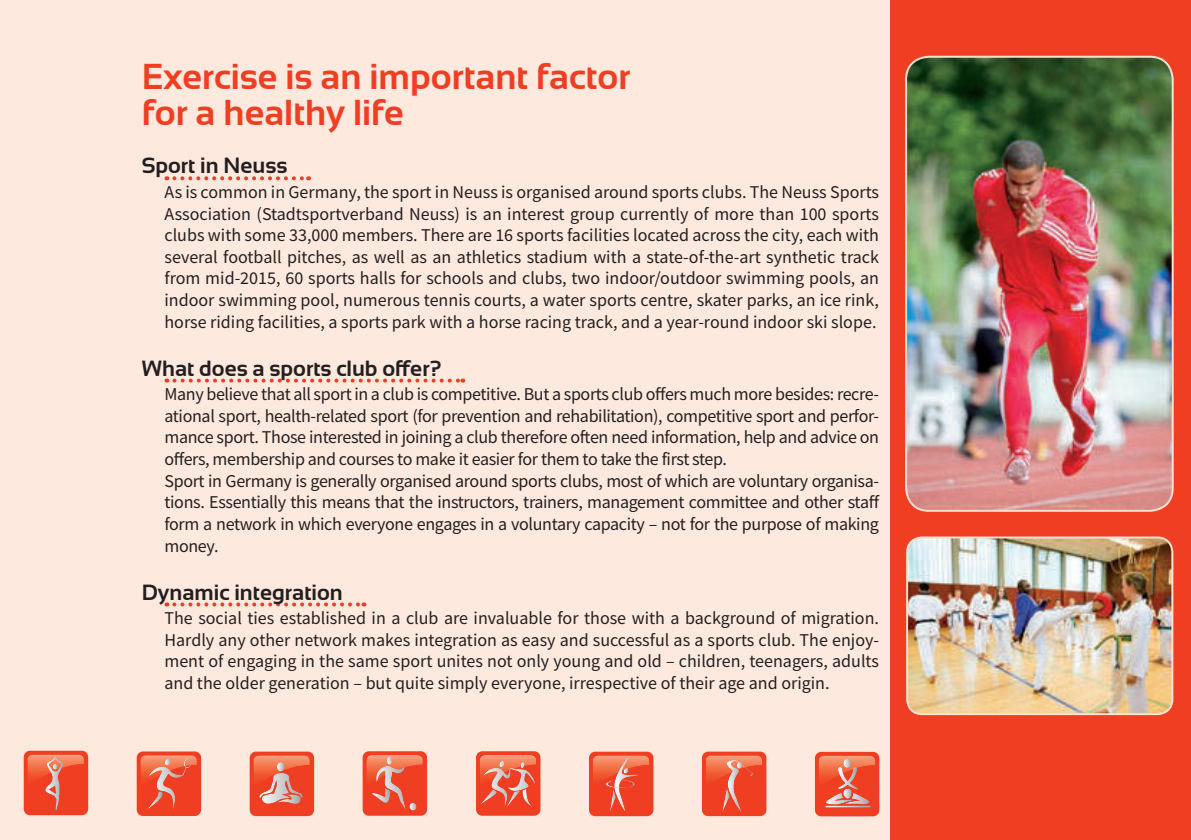
<style>
.page{position:relative;width:1191px;height:840px;background:#fff}
.page>*{position:absolute;margin:0;border:0;box-sizing:border-box;transform-origin:0 0}
.t1{font:700 36px/36px "Sansation";color:#ef3e22}
.t2{font:700 22px "Sansation";color:#231f20}
.t3{font:18px/21.6px "Source Sans Pro";letter-spacing:-.02em;color:#231f20;text-align:justify}
</style>
<div class="page">
<div style="left:0;top:0;width:1191px;height:839px;background:#fde9de"></div>
<div style="left:890px;top:0;width:301px;height:839px;background:#ef3e22"></div>
<svg style="left:174px;top:176px;width:135px;height:4px"></svg>
<svg style="left:174px;top:378px;width:289px;height:4px"></svg>
<svg style="left:174px;top:602px;width:190px;height:4px"></svg>
<img style="left:906px;top:57px;width:266px;height:453px">
<div style="left:905px;top:56px;width:268px;height:455px;border:2px solid #fde0d0;border-radius:23px"></div>
<div style="left:24px;top:750px;width:64px;height:64px;background:#ef3e22;border-radius:6px"></div>
<svg style="left:27px;top:754px;width:57px;height:56px"></svg>
<div style="left:137px;top:751px;width:64px;height:64px;background:#ef3e22;border-radius:6px"></div>
<svg style="left:140px;top:755px;width:57px;height:54px"></svg>
<div style="left:250px;top:751px;width:64px;height:64px;background:#ef3e22;border-radius:6px"></div>
<svg style="left:253px;top:755px;width:57px;height:49px"></svg>
<div style="left:363px;top:750px;width:64px;height:65px;background:#ef3e22;border-radius:6px"></div>
<svg style="left:366px;top:755px;width:57px;height:55px"></svg>
<div style="left:476px;top:750px;width:64px;height:65px;background:#ef3e22;border-radius:6px"></div>
<svg style="left:480px;top:755px;width:56px;height:53px"></svg>
<div style="left:589px;top:751px;width:64px;height:64px;background:#ef3e22;border-radius:6px"></div>
<svg style="left:593px;top:755px;width:56px;height:56px"></svg>
<div style="left:702px;top:751px;width:64px;height:64px;background:#ef3e22;border-radius:6px"></div>
<svg style="left:706px;top:755px;width:56px;height:57px"></svg>
<div style="left:815px;top:751px;width:64px;height:64px;background:#ef3e22;border-radius:6px"></div>
<svg style="left:819px;top:755px;width:56px;height:49px"></svg>
<hr style="left:825px;top:805px;width:46px;height:2px;background:#fff">
<img style="left:907px;top:538px;width:265px;height:175px">
<div style="left:906px;top:536px;width:267px;height:178px;border:2px solid #fde0d0;border-radius:15px"></div>
<h1 class="t1" style="left:142px;top:62px;width:490px">Exercise is an important factor for a healthy life</h1>
<p class="t2" style="left:142px;top:157px;width:147px">Sport in Neuss</p>
<p class="t3" style="left:164px;top:181px;width:716px">As is common in Germany, the sport in Neuss is organised around sports clubs. The Neuss Sports Association (Stadtsportverband Neuss) is an interest group currently of more than 100 sports clubs with some 33,000 members. There are 16 sports facilities located across the city, each with several football pitches, as well as an athletics stadium with a state-of-the-art synthetic track from mid-2015, 60 sports halls for schools and clubs, two indoor/outdoor swimming pools, an indoor swimming pool, numerous tennis courts, a water sports centre, skater parks, an ice rink, horse riding facilities, a sports park with a horse racing track, and a year-round indoor ski slope.</p>
<p class="t2" style="left:142px;top:355px;width:301px">What does a sports club offer?</p>
<p class="t3" style="left:164px;top:383px;width:716px;text-align:left">Many believe that all sport in a club is competitive. But a sports club offers much more besides: recre&shy;ational sport, health-related sport (for prevention and rehabilitation), competitive sport and perfor&shy;mance sport. Those interested in joining a club therefore often need information, help and advice on offers, membership and courses to make it easier for them to take the first step.<br>Sport in Germany is generally organised around sports clubs, most of which are voluntary organisa&shy;tions. Essentially this means that the instructors, trainers, management committee and other staff form a network in which everyone engages in a voluntary capacity – not for the purpose of making money.</p>
<p class="t2" style="left:142px;top:583px;width:202px">Dynamic integration</p>
<p class="t3" style="left:164px;top:607px;width:716px">The social ties established in a club are invaluable for those with a background of migration.<br>Hardly any other network makes integration as easy and successful as a sports club. The enjoy&shy;ment of engaging in the same sport unites not only young and old – children, teenagers, adults and the older generation – but quite simply everyone, irrespective of their age and origin.</p>
</div>
